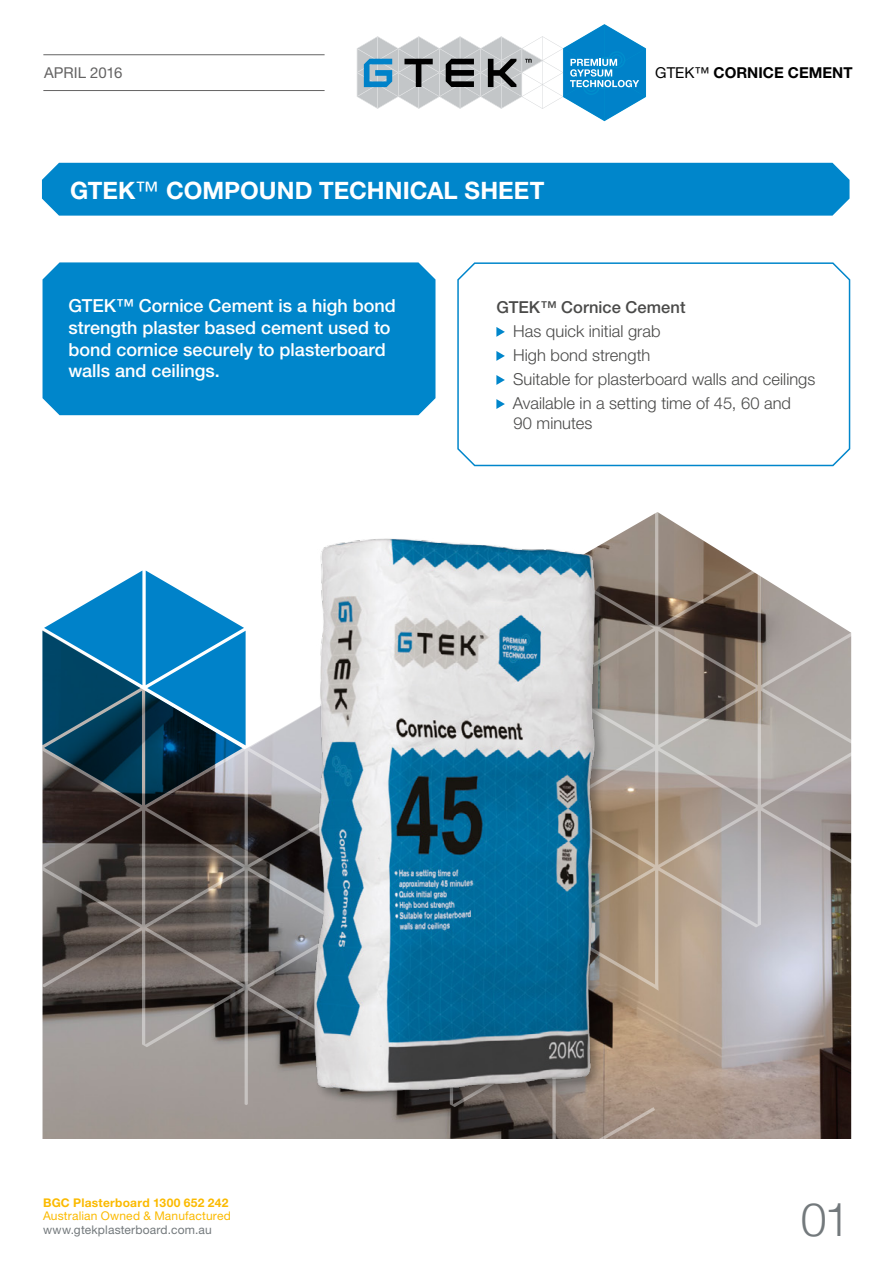
<style>
.page{position:relative;width:893px;height:1263px;background:#fff}
.page>*{position:absolute;margin:0;border:0;box-sizing:border-box;transform-origin:0 0}
.t1{font:300 46.5px "Helvetica Neue";color:#73797c}
.t2{font:700 24px "Helvetica Neue LT";letter-spacing:.005em;color:#fff}
.t3{font:500 18px/21.6px "Helvetica Neue LT";color:#fff}
.t4{font:300 16.5px/24px "Helvetica Neue LT";color:#4a4a49}
.t5{font:500 16.5px "Helvetica Neue LT";letter-spacing:.005em;color:#4a4a49}
.t6{font:700 15px "Helvetica Neue";color:#000}
.t7{font:15px "Helvetica Neue LT";letter-spacing:-.01em;color:#646363}
.t8{font:12px "Helvetica Neue LT";letter-spacing:.015em;color:#fbba00}
.t9{font:12px "Helvetica Neue LT";letter-spacing:.015em;color:#73797c}
.t10{font:700 12px "Helvetica Neue LT";letter-spacing:.02em;color:#fbba00}
.s1{font-weight:400}
.s2{font-family:"Trade Gothic LT Std";font-weight:400}
</style>
<div class="page">
<svg style="left:357px;top:24px;width:289px;height:97px"></svg>
<hr style="left:43px;top:90px;width:282px;height:1px;background:#646363">
<hr style="left:43px;top:54px;width:282px;height:1px;background:#646363">
<div style="left:42px;top:163px;width:807px;height:53px;background:#0086cb"></div>
<svg style="left:457px;top:262px;width:394px;height:205px"></svg>
<svg style="left:496px;top:327px;width:9px;height:10px"></svg>
<svg style="left:496px;top:351px;width:9px;height:10px"></svg>
<svg style="left:496px;top:375px;width:9px;height:10px"></svg>
<svg style="left:496px;top:399px;width:9px;height:10px"></svg>
<div style="left:43px;top:262px;width:392px;height:153px;background:#0086cb"></div>
<img style="left:42px;top:512px;width:810px;height:627px">
<p class="t7" style="left:44px;top:64px;width:80px">APRIL 2016</p>
<p class="t6" style="left:655px;top:61px;width:199px"><span class="s1">GTEK™</span> CORNICE CEMENT</p>
<h2 class="t2" style="left:70px;top:175px;width:476px">GTEK<span class="s2">™</span> COMPOUND TECHNICAL SHEET</h2>
<p class="t3" style="left:68px;top:295px;width:329px">GTEK™ Cornice Cement is a high bond strength plaster based cement used to bond cornice securely to plasterboard walls and ceilings.</p>
<p class="t5" style="left:496px;top:297px;width:191px">GTEK™ Cornice Cement</p>
<p class="t4" style="left:513px;top:319px;width:304px">Has quick initial grab<br>High bond strength<br>Suitable for plasterboard walls and ceilings<br>Available in a setting time of 45, 60 and</p>
<p class="t4" style="left:513px;top:411px;width:80px">90 minutes</p>
<p class="t10" style="left:43px;top:1195px;width:187px">BGC Plasterboard 1300 652 242</p>
<p class="t8" style="left:43px;top:1209px;width:189px">Australian Owned &amp; Manufactured</p>
<p class="t9" style="left:43px;top:1222px;width:170px">www.gtekplasterboard.com.au</p>
<h1 class="t1" style="left:801px;top:1182px;width:51px">01</h1>
</div>
